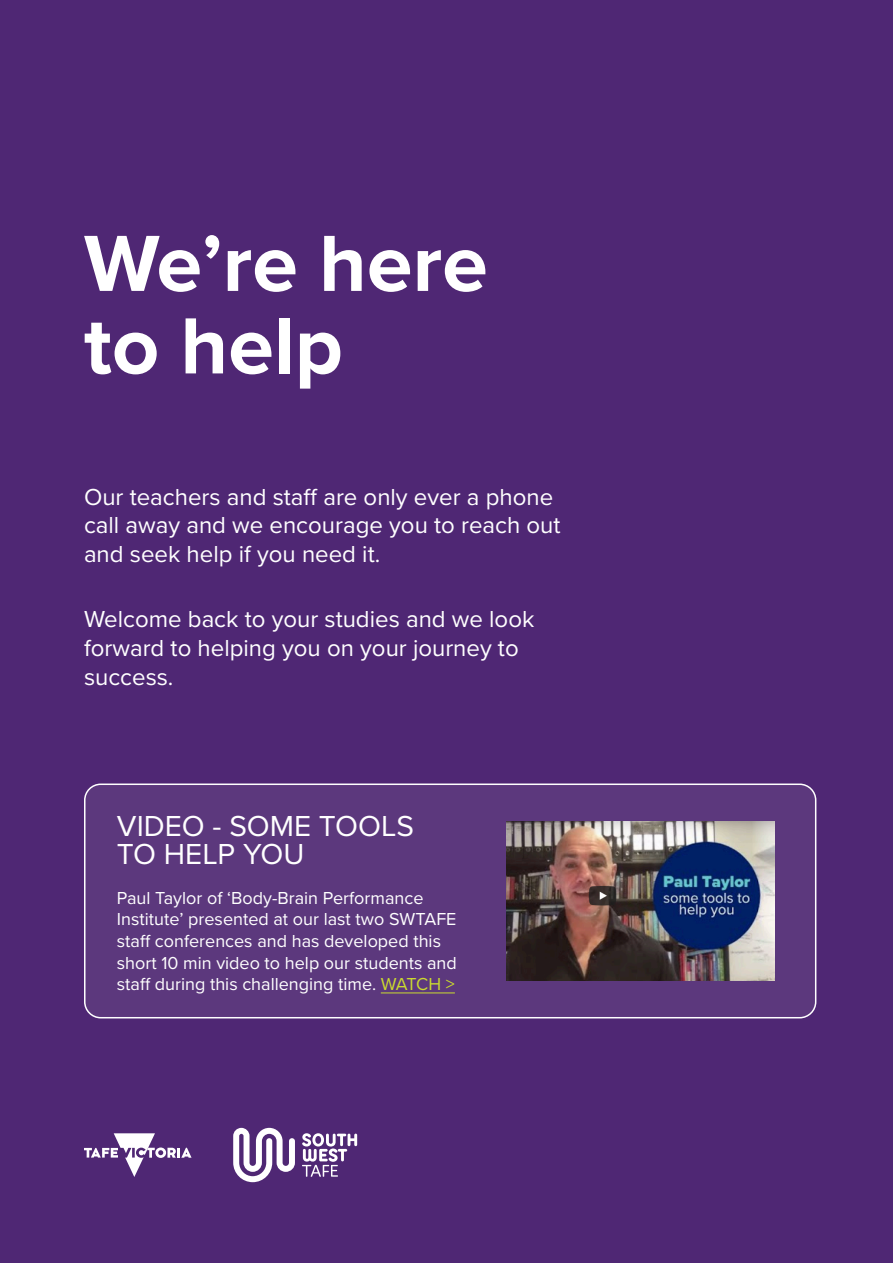
<style>
.page{position:relative;width:893px;height:1263px;background:#4f2774}
.page>*{position:absolute;margin:0;border:0;box-sizing:border-box;transform-origin:0 0}
.Body_Copy{font:700 82.5px/82.5px "Proxima Nova";color:#fff}
.Body_Copy-2{font:30px/28.5px "Proxima Nova";color:#fff}
.Body_Copy-3{font:24px/28.8px "Proxima Nova";color:#fff}
.Body_Copy-4{font:18px/21.6px "Proxima Nova";color:#fff}
.s1{color:#cadb2f}
</style>
<div class="page">
<svg style="left:302px;top:1133px;width:55px;height:44px"></svg>
<svg style="left:233px;top:1128px;width:62px;height:54px"></svg>
<svg style="left:84px;top:1133px;width:108px;height:44px"></svg>
<div style="left:85px;top:784px;width:731px;height:234px;background:#5c387d;border-radius:16px"></div>
<div style="left:84px;top:783px;width:732px;height:235px;border:2px solid #fff;border-radius:16px"></div>
<hr style="left:381px;top:992px;width:74px;height:1px;background:#cadb2f">
<img style="left:507px;top:821px;width:267px;height:159px">
<p class="Body_Copy" style="left:84px;top:220px;width:405px">We’re here to help</p>
<p class="Body_Copy-3" style="left:84px;top:481px;width:478px">Our teachers and staff are only ever a phone call away and we encourage you to reach out and seek help if you need it.</p>
<p class="Body_Copy-3" style="left:84px;top:603px;width:452px">Welcome back to your studies and we look forward to helping you on your journey to success.</p>
<p class="Body_Copy-2" style="left:117px;top:810px;width:299px">VIDEO - SOME TOOLS<br>TO HELP YOU</p>
<p class="Body_Copy-4" style="left:117px;top:886px;width:341px">Paul Taylor of ‘Body-Brain Performance Institute’ presented at our last two SWTAFE staff conferences and has developed this short 10 min video to help our students and staff during this challenging time. <span class="s1">WATCH &gt;</span></p>
</div>
